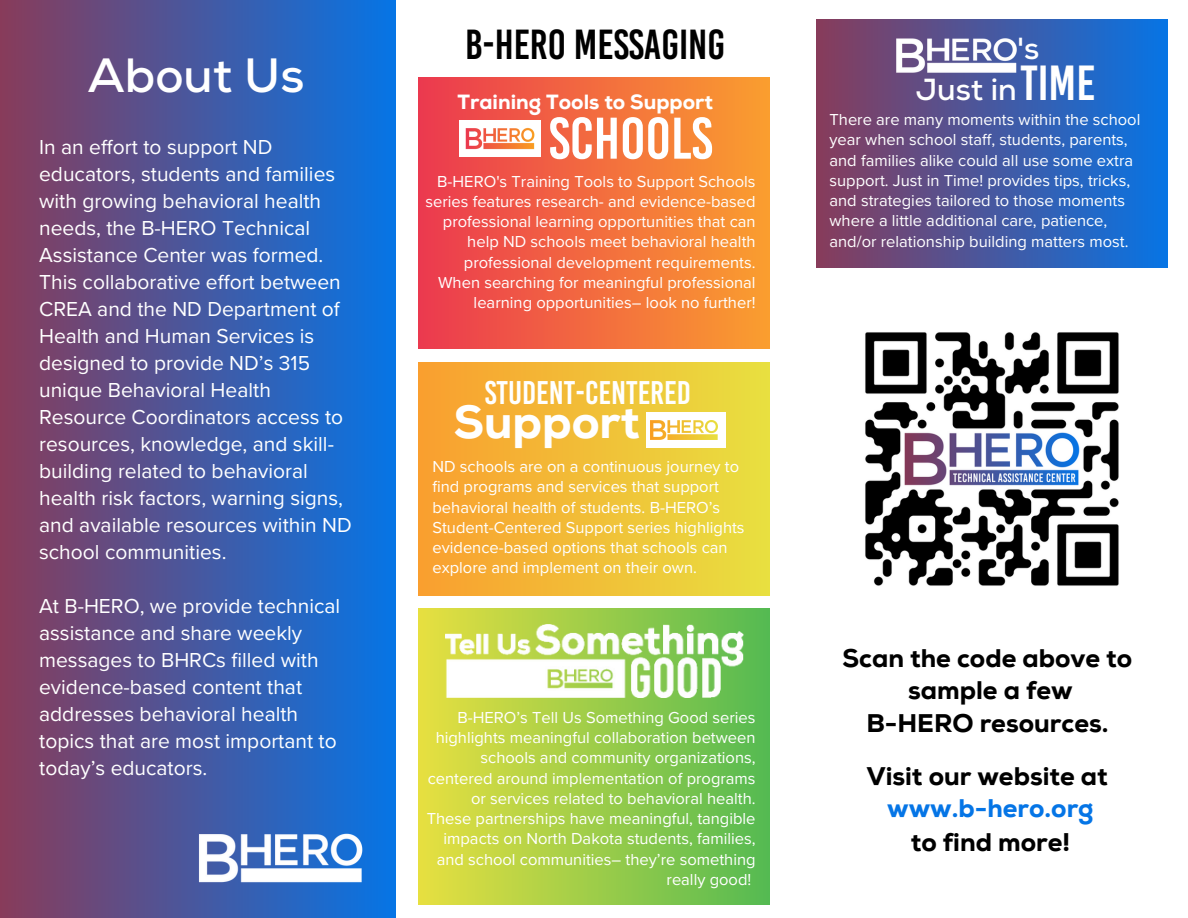
<style>
.page{position:relative;width:1188px;height:918px;background:#fff}
.page>*{position:absolute;margin:0;border:0;box-sizing:border-box;transform-origin:0 0}
.t1{font:58.65px "Bebas Kai";color:#fff}
.t2{font:700 48px "Nexa";color:#fff}
.t3{font:800 46.2px "Nexa";color:#fff}
.t4{font:42px "Bebas Kai";color:#000}
.t5{font:32.7px "Bebas Kai";color:#fff}
.t6{font:700 30.45px/40.5px "Nexa";color:#fff}
.t7{font:800 25.5px/31.5px "Nexa";color:#000;text-align:center}
.t8{font:800 25.5px "Nexa";color:#0575e6}
.t9{font:21px/27px "Proxima Nova";color:#fff}
.t10{font:800 20.55px "Nexa";color:#fff}
.t11{font:16.5px/20.2px "Proxima Nova";color:#fff}
.s1{font-family:"Bebas Kai";font-weight:400;font-size:49.2px}
</style>
<div class="page">
<div style="left:0;top:0;width:396px;height:363px;background:linear-gradient(to right,#883b5a,#0675e5)"></div>
<div style="left:0;top:336px;width:396px;height:396px;background:linear-gradient(to right,#883b5a,#0675e5)"></div>
<div style="left:0;top:522px;width:396px;height:396px;background:linear-gradient(to right,#883b5a,#0675e5)"></div>
<div style="left:817px;top:20px;width:351px;height:248px;background:linear-gradient(to right,#873c5b,#0675e5)"></div>
<img style="left:895px;top:37px;width:122px;height:37px">
<div style="left:418px;top:608px;width:351px;height:296px;background:linear-gradient(to right,#e7e040,#54ba52)"></div>
<img style="left:445px;top:625px;width:298px;height:73px">
<div style="left:418px;top:78px;width:351px;height:271px;background:linear-gradient(to right,#eb394f,#fa9e2f)"></div>
<div style="left:459px;top:120px;width:82px;height:37px;background:#fff"></div>
<img style="left:465px;top:128px;width:70px;height:21px">
<div style="left:418px;top:363px;width:351px;height:232px;background:linear-gradient(to right,#fa9f2f,#e8e040)"></div>
<div style="left:646px;top:413px;width:79px;height:35px;background:#fff"></div>
<img style="left:650px;top:421px;width:68px;height:19px">
<img style="left:196px;top:833px;width:168px;height:51px">
<img style="left:865px;top:332px;width:254px;height:254px">
<h2 class="t2" style="left:88px;top:49px;width:218px">About Us</h2>
<p class="t9" style="left:39px;top:134px;width:314px">In an effort to support ND educators, students and families with growing behavioral health needs, the B-HERO Technical<br>Assistance Center was formed.<br>This collaborative effort between<br>CREA and the ND Department of<br>Health and Human Services is designed to provide ND’s 315 unique Behavioral Health<br>Resource Coordinators access to resources, knowledge, and skill&shy;building related to behavioral health risk factors, warning signs, and available resources within ND school communities.</p>
<p class="t9" style="left:39px;top:593px;width:303px">At B-HERO, we provide technical assistance and share weekly messages to BHRCs filled with evidence-based content that addresses behavioral health topics that are most important to today’s educators.</p>
<h3 class="t4" style="left:465px;top:19px;width:262px">B-HERO MESSAGING</h3>
<p class="t10" style="left:458px;top:91px;width:257px">Training Tools to Support</p>
<h1 class="t1" style="left:549px;top:103px;width:165px">SCHOOLS</h1>
<p class="t11" style="left:425px;top:171px;width:332px;text-align:right">B-HERO's Training Tools to Support Schools series features research- and evidence-based professional learning opportunities that can help ND schools meet behavioral health professional development requirements.<br>When searching for meaningful professional learning opportunities– look no further!</p>
<h3 class="t5" style="left:485px;top:373px;width:208px">STUDENT-CENTERED</h3>
<h3 class="t3" style="left:454px;top:396px;width:188px">Support</h3>
<p class="t11" style="left:432px;top:457px;width:314px">ND schools are on a continuous journey to find programs and services that support behavioral health of students. B-HERO’s Student-Centered Support series highlights evidence-based options that schools can explore and implement on their own.</p>
<p class="t11" style="left:427px;top:708px;width:330px;text-align:right">B-HERO’s Tell Us Something Good series highlights meaningful collaboration between schools and community organizations, centered around implementation of programs or services related to behavioral health.<br>These partnerships have meaningful, tangible impacts on North Dakota students, families, and school communities– they’re something really good!</p>
<h3 class="t6" style="left:916px;top:30px;width:181px;text-indent:102px">'s<br>Just in<span class="s1">TIME</span></h3>
<p class="t11" style="left:830px;top:110px;width:312px">There are many moments within the school year when school staff, students, parents, and families alike could all use some extra support. Just in Time! provides tips, tricks, and strategies tailored to those moments where a little additional care, patience, and/or relationship building matters most.</p>
<h3 class="t7" style="left:842px;top:644px;width:291px">Scan the code above to sample a few</h3>
<h3 class="t7" style="left:866px;top:698px;width:244px;line-height:52.8px;text-align:left">B-HERO resources.<br>Visit our website at</h3>
<h3 class="t8" style="left:887px;top:794px;width:208px">www.b-hero.org</h3>
<h3 class="t7" style="left:911px;top:827px;width:161px">to find more!</h3>
</div>
